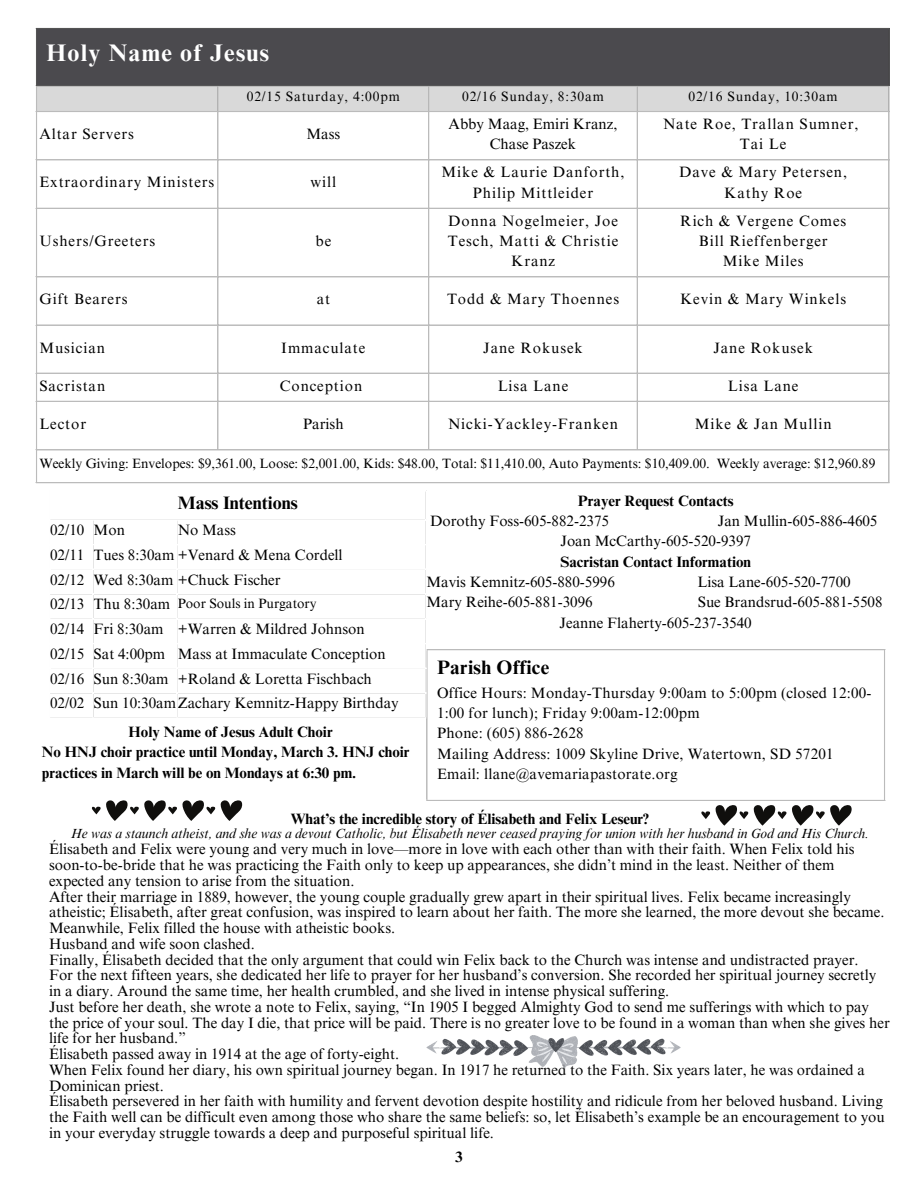
<style>
.page{position:relative;width:918px;height:1188px;background:#fff}
.page>*{position:absolute;margin:0;border:0;box-sizing:border-box;transform-origin:0 0}
.t1{font:700 24px "Times NRMT Pro";letter-spacing:.05em;color:#fff}
.t2{font:700 19.5px "Times NRMT Pro";letter-spacing:.015em;color:#000}
.t3{font:700 18px "Times NRMT Pro";color:#000}
.t4{font:15px/15.8px "Times NRMT Pro";color:#000}
.t5{font:15px/20.2px "Times NRMT Pro";letter-spacing:.06em;color:#000;text-align:center}
.t6{font:700 15px/20.2px "Times NRMT Pro";color:#000}
.t7{font:13.5px "Times NRMT Pro";color:#000}
.t8{font:italic 13.5px "Times NRMT Pro";color:#000}
.t9{font:13.5px "Times NRMT Pro";letter-spacing:.06em;color:#000}
.s1{font-size:15px}
.s2{font-weight:700}
.s3{font-weight:400}
</style>
<div class="page">
<div style="left:36px;top:28px;width:853px;height:58px;background:#4b4a4e"></div>
<div style="left:37px;top:86px;width:851px;height:25px;background:#d9d9d9"></div>
<hr style="left:36px;top:29px;width:1px;height:56px;background:#545454">
<hr style="left:888px;top:29px;width:2px;height:56px;background:#545454">
<hr style="left:36px;top:28px;width:854px;height:1px;background:#545454">
<hr style="left:36px;top:85px;width:854px;height:1px;background:#545454">
<hr style="left:36px;top:86px;width:1px;height:396px;background:#bbb">
<hr style="left:217px;top:86px;width:1px;height:363px;background:#bbb">
<hr style="left:428px;top:86px;width:1px;height:363px;background:#bbb">
<hr style="left:637px;top:86px;width:1px;height:363px;background:#bbb">
<hr style="left:888px;top:86px;width:2px;height:396px;background:#bbb">
<hr style="left:36px;top:111px;width:854px;height:1px;background:#bbb">
<hr style="left:36px;top:159px;width:854px;height:1px;background:#bbb">
<hr style="left:36px;top:208px;width:854px;height:1px;background:#bbb">
<hr style="left:36px;top:276px;width:854px;height:1px;background:#bbb">
<hr style="left:36px;top:324px;width:854px;height:2px;background:#bbb">
<hr style="left:36px;top:373px;width:854px;height:1px;background:#bbb">
<hr style="left:36px;top:401px;width:854px;height:1px;background:#bbb">
<hr style="left:36px;top:449px;width:854px;height:1px;background:#bbb">
<hr style="left:36px;top:482px;width:854px;height:1px;background:#bbb">
<hr style="left:426px;top:650px;width:2px;height:150px;background:#bbb">
<hr style="left:884px;top:650px;width:1px;height:150px;background:#bbb">
<hr style="left:426px;top:649px;width:459px;height:1px;background:#bbb">
<hr style="left:426px;top:800px;width:459px;height:1px;background:#bbb">
<svg style="left:92px;top:800px;width:151px;height:21px"></svg>
<svg style="left:701px;top:805px;width:151px;height:21px"></svg>
<img style="left:426px;top:1035px;width:255px;height:34px">
<p class="t1" style="left:47px;top:38px;width:224px">Holy Name of Jesus</p>
<p class="t9" style="left:247px;top:88px;width:154px">02/15 Saturday, 4:00pm</p>
<p class="t9" style="left:462px;top:88px;width:143px">02/16 Sunday, 8:30am</p>
<p class="t9" style="left:688px;top:88px;width:151px">02/16 Sunday, 10:30am</p>
<p class="t5" style="left:39px;top:125px;width:96px">Altar Servers</p>
<p class="t4" style="left:306px;top:127px;width:35px">Mass</p>
<p class="t4" style="left:448px;top:115px;width:171px;line-height:20.2px;text-align:center">Abby Maag, Emiri Kranz,<br>Chase Paszek</p>
<p class="t5" style="left:663px;top:115px;width:197px">Nate Roe, Trallan Sumner,<br>Tai Le</p>
<p class="t5" style="left:39px;top:173px;width:176px">Extraordinary Ministers</p>
<p class="t4" style="left:311px;top:175px;width:27px">will</p>
<p class="t5" style="left:442px;top:163px;width:185px">Mike &amp; Laurie Danforth,<br>Philip Mittleider</p>
<p class="t5" style="left:679px;top:163px;width:169px">Dave &amp; Mary Petersen,<br>Kathy Roe</p>
<p class="t5" style="left:39px;top:232px;width:117px">Ushers/Greeters</p>
<p class="t4" style="left:316px;top:234px;width:17px">be</p>
<p class="t5" style="left:448px;top:211px;width:172px">Donna Nogelmeier, Joe<br>Tesch, Matti &amp; Christie<br>Kranz</p>
<p class="t5" style="left:680px;top:211px;width:168px">Rich &amp; Vergene Comes<br>Bill Rieffenberger<br>Mike Miles</p>
<p class="t5" style="left:40px;top:290px;width:89px">Gift Bearers</p>
<p class="t4" style="left:317px;top:292px;width:15px">at</p>
<p class="t5" style="left:447px;top:290px;width:174px">Todd &amp; Mary Thoennes</p>
<p class="t5" style="left:680px;top:290px;width:168px">Kevin &amp; Mary Winkels</p>
<p class="t5" style="left:39px;top:338px;width:67px">Musician</p>
<p class="t5" style="left:281px;top:338px;width:86px">Immaculate</p>
<p class="t5" style="left:483px;top:338px;width:101px">Jane Rokusek</p>
<p class="t5" style="left:713px;top:338px;width:101px">Jane Rokusek</p>
<p class="t5" style="left:39px;top:376px;width:67px">Sacristan</p>
<p class="t5" style="left:280px;top:376px;width:84px">Conception</p>
<p class="t5" style="left:498px;top:376px;width:72px">Lisa Lane</p>
<p class="t5" style="left:728px;top:376px;width:72px">Lisa Lane</p>
<p class="t4" style="left:39px;top:417px;width:48px">Lector</p>
<p class="t4" style="left:303px;top:417px;width:42px">Parish</p>
<p class="t5" style="left:448px;top:414px;width:172px">Nicki-Yackley-Franken</p>
<p class="t5" style="left:695px;top:414px;width:138px">Mike &amp; Jan Mullin</p>
<p class="t7" style="left:39px;top:456px;width:838px">Weekly Giving: Envelopes: $9,361.00, Loose: $2,001.00, Kids: $48.00, Total: $11,410.00, Auto Payments: $10,409.00. Weekly average: $12,960.89</p>
<p class="t3" style="left:178px;top:492px;width:121px">Mass Intentions</p>
<p class="t4" style="left:50px;top:523px;width:76px">02/10 Mon</p>
<p class="t4" style="left:50px;top:518px;width:294px;line-height:24.8px;text-indent:128px">No Mass<br>02/11 Tues 8:30am +Venard &amp; Mena Cordell<br>02/12 Wed 8:30am +Chuck Fischer</p>
<p class="t7" style="left:50px;top:595px;width:268px"><span class="s1">02/13 Thu 8:30am</span> Poor Souls in Purgatory</p>
<p class="t4" style="left:50px;top:617px;width:350px;line-height:24.8px">02/14 Fri 8:30am +Warren &amp; Mildred Johnson 02/15 Sat 4:00pm Mass at Immaculate Conception 02/16 Sun 8:30am +Roland &amp; Loretta Fischbach 02/02 Sun 10:30amZachary Kemnitz-Happy Birthday</p>
<p class="t6" style="left:42px;top:722px;width:369px;text-indent:87px">Holy Name of Jesus Adult Choir<br>No HNJ choir practice until Monday, March 3. HNJ choir practices in March will be on Mondays at 6:30 pm.</p>
<p class="t4" style="left:430px;top:491px;width:305px;line-height:20.2px;text-indent:148px"><span class="s2">Prayer Request Contacts<br></span>Dorothy Foss-605-882-2375</p>
<p class="t4" style="left:560px;top:511px;width:319px;line-height:20.2px;text-indent:157px">Jan Mullin-605-886-4605<br>Joan McCarthy-605-520-9397</p>
<p class="t6" style="left:426px;top:552px;width:326px;text-indent:134px">Sacristan Contact Information<br><span class="s3">Mavis Kemnitz-605-880-5996</span></p>
<p class="t4" style="left:697px;top:575px;width:155px">Lisa Lane-605-520-7700</p>
<p class="t4" style="left:426px;top:595px;width:168px">Mary Reihe-605-881-3096</p>
<p class="t4" style="left:560px;top:593px;width:324px;line-height:20.2px;text-indent:138px">Sue Brandsrud-605-881-5508<br>Jeanne Flaherty-605-237-3540</p>
<p class="t2" style="left:437px;top:656px;width:114px">Parish Office</p>
<p class="t4" style="left:437px;top:683px;width:436px;line-height:20.2px">Office Hours: Monday-Thursday 9:00am to 5:00pm (closed 12:00- 1:00 for lunch); Friday 9:00am-12:00pm<br>Phone: (605) 886-2628<br>Mailing Address: 1009 Skyline Drive, Watertown, SD 57201<br>Email: llane@avemariapastorate.org</p>
<p class="t6" style="left:291px;top:809px;width:360px">What’s the incredible story of Élisabeth and Felix Leseur?</p>
<p class="t8" style="left:71px;top:825px;width:800px">He was a staunch atheist, and she was a devout Catholic, but Élisabeth never ceased praying for union with her husband in God and His Church.</p>
<p class="t4" style="left:49px;top:842px;width:842px">Élisabeth and Felix were young and very much in love—more in love with each other than with their faith. When Felix told his soon-to-be-bride that he was practicing the Faith only to keep up appearances, she didn’t mind in the least. Neither of them expected any tension to arise from the situation.<br>After their marriage in 1889, however, the young couple gradually grew apart in their spiritual lives. Felix became increasingly atheistic; Élisabeth, after great confusion, was inspired to learn about her faith. The more she learned, the more devout she became.<br>Meanwhile, Felix filled the house with atheistic books.<br>Husband and wife soon clashed.<br>Finally, Élisabeth decided that the only argument that could win Felix back to the Church was intense and undistracted prayer.<br>For the next fifteen years, she dedicated her life to prayer for her husband’s conversion. She recorded her spiritual journey secretly in a diary. Around the same time, her health crumbled, and she lived in intense physical suffering.<br>Just before her death, she wrote a note to Felix, saying, “In 1905 I begged Almighty God to send me sufferings with which to pay the price of your soul. The day I die, that price will be paid. There is no greater love to be found in a woman than when she gives her life for her husband.”<br>Élisabeth passed away in 1914 at the age of forty-eight.<br>When Felix found her diary, his own spiritual journey began. In 1917 he returned to the Faith. Six years later, he was ordained a Dominican priest.<br>Élisabeth persevered in her faith with humility and fervent devotion despite hostility and ridicule from her beloved husband. Living the Faith well can be difficult even among those who share the same beliefs: so, let Élisabeth’s example be an encouragement to you in your everyday struggle towards a deep and purposeful spiritual life.</p>
<p class="t6" style="left:455px;top:1147px;width:9px">3</p>
</div>
